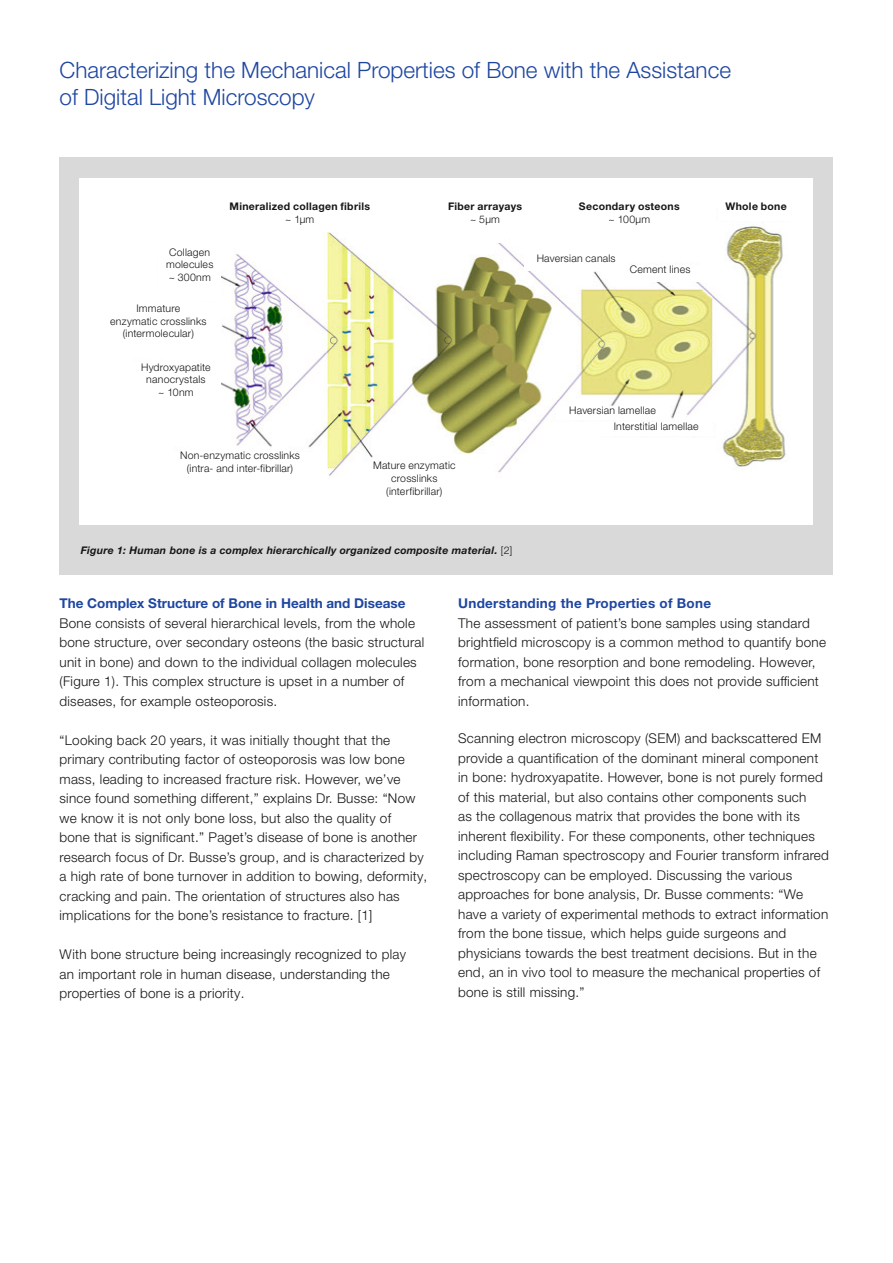
<style>
.page{position:relative;width:893px;height:1263px;background:#fff}
.page>*{position:absolute;margin:0;border:0;box-sizing:border-box;transform-origin:0 0}
.t1{font:300 22.5px/27px "Helvetica Neue LT Pro";color:#1e46a1}
.t2{font:300 13.5px/19.5px "Helvetica Neue LT Pro";letter-spacing:.02em;color:#151616}
.t3{font:700 13.5px "Helvetica Neue LT Pro";color:#1e46a1}
.t4{font:700 13.5px "Helvetica Neue LT Pro";letter-spacing:.02em;color:#1e46a1}
.t5{font:300 10.5px/12.6px "Helvetica Neue LT Pro";letter-spacing:.02em;color:#151616;text-align:center}
.t6{font:700 10.5px/12.6px "Helvetica Neue LT Pro";letter-spacing:.025em;color:#151616;text-align:center}
.t7{font:italic 700 10.5px "Helvetica Neue LT Pro";letter-spacing:.02em;color:#151616}
.s1{font-weight:300}
.s2{font-weight:300;font-style:normal}
</style>
<div class="page">
<div style="left:60px;top:157px;width:773px;height:418px;background:#d9d9da"></div>
<div style="left:79px;top:179px;width:734px;height:346px;background:#fff"></div>
<img style="left:221px;top:226px;width:565px;height:250px">
<div style="left:276px;top:223px;width:38px;height:25px;background:#fff"></div>
<div style="left:192px;top:356px;width:38px;height:25px;background:#fff"></div>
<div style="left:466px;top:217px;width:38px;height:26px;background:#fff"></div>
<div style="left:201px;top:202px;width:198px;height:30px;background:#fff"></div>
<div style="left:153px;top:452px;width:174px;height:58px;background:#fff"></div>
<div style="left:344px;top:462px;width:141px;height:48px;background:#fff"></div>
<div style="left:556px;top:406px;width:113px;height:13px;background:#fff"></div>
<div style="left:524px;top:254px;width:104px;height:17px;background:#fff"></div>
<div style="left:608px;top:265px;width:104px;height:17px;background:#fff"></div>
<div style="left:600px;top:422px;width:113px;height:13px;background:#fff"></div>
<div style="left:406px;top:202px;width:158px;height:30px;background:#fff"></div>
<div style="left:550px;top:203px;width:158px;height:36px;background:#fff"></div>
<p class="t1" style="left:60px;top:56px;width:673px">Characterizing the Mechanical Properties of Bone with the Assistance of Digital Light Microscopy</p>
<p class="t5" style="left:166px;top:246px;width:49px;text-align:left">Collagen molecules ~ 300nm</p>
<p class="t5" style="left:110px;top:302px;width:98px">Immature<br>enzymatic crosslinks (intermolecular)</p>
<p class="t5" style="left:141px;top:361px;width:71px">Hydroxyapatite nanocrystals<br>~ 10nm</p>
<p class="t6" style="left:230px;top:200px;width:142px">Mineralized collagen fibrils <span class="s1">~ 1µm</span></p>
<p class="t6" style="left:448px;top:200px;width:76px">Fiber arrayays <span class="s1">~ 5µm</span></p>
<p class="t6" style="left:579px;top:200px;width:102px">Secondary osteons <span class="s1">~ 100µm</span></p>
<p class="t6" style="left:726px;top:200px;width:63px">Whole bone</p>
<p class="t5" style="left:537px;top:252px;width:80px">Haversian canals</p>
<p class="t5" style="left:630px;top:262px;width:62px">Cement lines</p>
<p class="t5" style="left:569px;top:403px;width:88px">Haversian lamellae</p>
<p class="t5" style="left:614px;top:419px;width:86px">Interstitial lamellae</p>
<p class="t5" style="left:180px;top:449px;width:121px">Non-enzymatic crosslinks (intra- and inter-fibrillar)</p>
<p class="t5" style="left:373px;top:459px;width:84px">Mature enzymatic crosslinks (interfibrillar)</p>
<p class="t7" style="left:81px;top:544px;width:433px">Figure 1: Human bone is a complex hierarchically organized composite material. <span class="s2">[2]</span></p>
<p class="t3" style="left:60px;top:595px;width:347px">The Complex Structure of Bone in Health and Disease</p>
<p class="t2" style="left:60px;top:613px;width:366px">Bone consists of several hierarchical levels, from the whole bone structure, over secondary osteons (the basic structural unit in bone) and down to the individual collagen molecules (Figure 1). This complex structure is upset in a number of diseases, for example osteoporosis.</p>
<p class="t2" style="left:60px;top:730px;width:369px">“Looking back 20 years, it was initially thought that the primary contributing factor of osteoporosis was low bone mass, leading to increased fracture risk. However, we’ve since found something different,” explains Dr. Busse: “Now we know it is not only bone loss, but also the quality of<br>bone that is significant.” Paget’s disease of bone is another research focus of Dr. Busse’s group, and is characterized by a high rate of bone turnover in addition to bowing, deformity, cracking and pain. The orientation of structures also has implications for the bone’s resistance to fracture. [1]</p>
<p class="t2" style="left:60px;top:944px;width:348px">With bone structure being increasingly recognized to play an important role in human disease, understanding the properties of bone is a priority.</p>
<p class="t4" style="left:458px;top:595px;width:254px">Understanding the Properties of Bone</p>
<p class="t2" style="left:458px;top:613px;width:369px">The assessment of patient’s bone samples using standard brightfield microscopy is a common method to quantify bone formation, bone resorption and bone remodeling. However, from a mechanical viewpoint this does not provide sufficient information.</p>
<p class="t2" style="left:458px;top:728px;width:372px">Scanning electron microscopy (SEM) and backscattered EM provide a quantification of the dominant mineral component in bone: hydroxyapatite. However, bone is not purely formed of this material, but also contains other components such<br>as the collagenous matrix that provides the bone with its inherent flexibility. For these components, other techniques including Raman spectroscopy and Fourier transform infrared spectroscopy can be employed. Discussing the various approaches for bone analysis, Dr. Busse comments: “We have a variety of experimental methods to extract information from the bone tissue, which helps guide surgeons and physicians towards the best treatment decisions. But in the end, an in vivo tool to measure the mechanical properties of bone is still missing.”</p>
</div>
